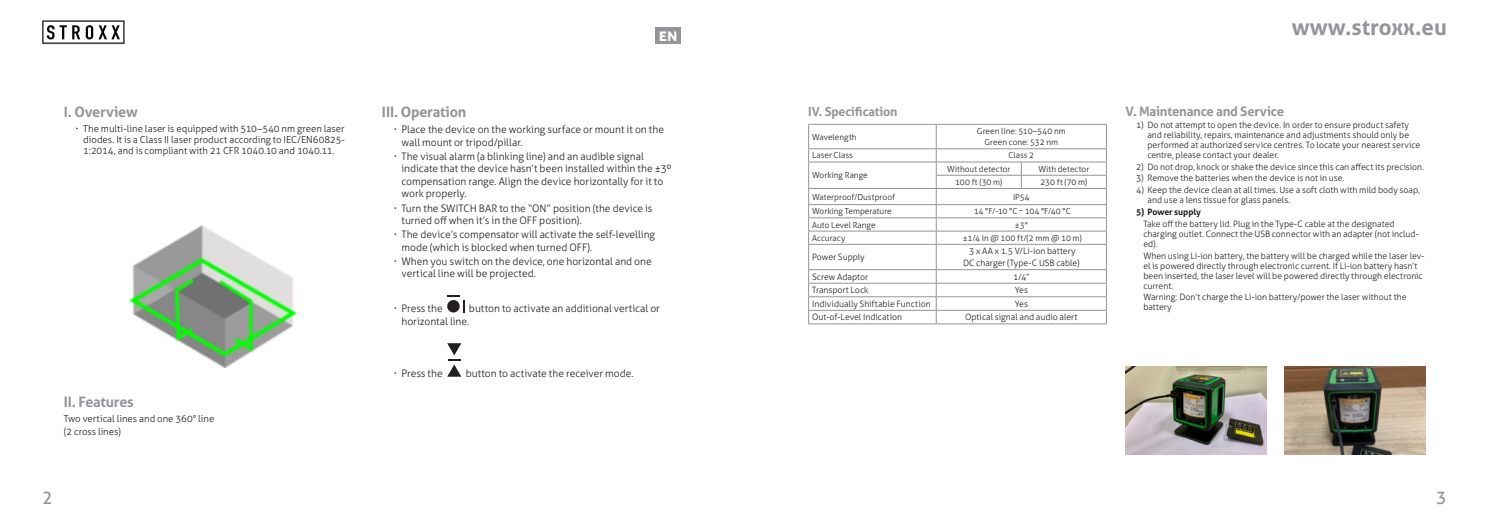
<style>
.page{position:relative;width:1489px;height:525px;background:#fff}
.page>*{position:absolute;margin:0;border:0;box-sizing:border-box;transform-origin:0 0}
.t1{font:700 22.25px "Aller";color:#939598}
.t2{font:17.38px "Aller";color:#939598}
.t3{font:700 17.12px "Aller";color:#fff}
.Rubrik_1{font:700 14.5px "Aller";letter-spacing:-.015em;color:#939598}
.Brødtekst{font:700 13.12px "Aller";letter-spacing:-.02em;color:#939598}
.Rubrik_1-2{font:700 12.5px "Aller";letter-spacing:-.015em;color:#939598}
.t4{font:300 10.25px/12.4px "Aller";letter-spacing:-.005em;color:#231f20}
.Brødtekst-2{font:300 9.62px/11px "Aller";letter-spacing:-.005em;color:#231f20;text-align:justify}
.Brødtekst-3{font:300 8.75px/10px "Aller";letter-spacing:-.005em;color:#231f20}
.Brødtekst-4{font:700 8.75px "Aller";letter-spacing:-.005em;color:#231f20}
.Brødtekst-5{font:300 8.38px "Aller";color:#231f20}
</style>
<div class="page">
<svg style="left:42px;top:20px;width:82px;height:24px"></svg>
<svg style="left:447px;top:295px;width:17px;height:17px"></svg>
<svg style="left:447px;top:343px;width:14px;height:33px"></svg>
<div style="left:655px;top:27px;width:25px;height:17px;background:#939598"></div>
<hr style="left:808px;top:124px;width:128px;height:1px;background:#939598">
<hr style="left:936px;top:124px;width:85px;height:1px;background:#939598">
<hr style="left:1021px;top:124px;width:85px;height:1px;background:#939598">
<hr style="left:808px;top:148px;width:128px;height:1px;background:#939598">
<hr style="left:936px;top:148px;width:85px;height:1px;background:#939598">
<hr style="left:1021px;top:148px;width:85px;height:1px;background:#939598">
<hr style="left:808px;top:162px;width:128px;height:1px;background:#939598">
<hr style="left:936px;top:162px;width:85px;height:1px;background:#939598">
<hr style="left:1021px;top:162px;width:85px;height:1px;background:#939598">
<hr style="left:935px;top:175px;width:86px;height:1px;background:#939598">
<hr style="left:1021px;top:175px;width:85px;height:1px;background:#939598">
<svg style="left:1020px;top:162px;width:1px;height:26px"></svg>
<hr style="left:808px;top:188px;width:128px;height:1px;background:#939598">
<hr style="left:936px;top:188px;width:85px;height:1px;background:#939598">
<hr style="left:1021px;top:188px;width:85px;height:1px;background:#939598">
<hr style="left:808px;top:204px;width:128px;height:1px;background:#939598">
<hr style="left:936px;top:204px;width:85px;height:1px;background:#939598">
<hr style="left:1021px;top:204px;width:85px;height:1px;background:#939598">
<hr style="left:808px;top:217px;width:128px;height:1px;background:#939598">
<hr style="left:936px;top:217px;width:85px;height:1px;background:#939598">
<hr style="left:1021px;top:217px;width:85px;height:1px;background:#939598">
<hr style="left:808px;top:231px;width:128px;height:1px;background:#939598">
<hr style="left:936px;top:231px;width:85px;height:1px;background:#939598">
<hr style="left:1021px;top:231px;width:85px;height:1px;background:#939598">
<hr style="left:808px;top:244px;width:128px;height:1px;background:#939598">
<hr style="left:936px;top:244px;width:85px;height:1px;background:#939598">
<hr style="left:1021px;top:244px;width:85px;height:1px;background:#939598">
<hr style="left:808px;top:269px;width:128px;height:1px;background:#939598">
<hr style="left:936px;top:269px;width:85px;height:1px;background:#939598">
<hr style="left:1021px;top:269px;width:85px;height:1px;background:#939598">
<hr style="left:808px;top:283px;width:128px;height:1px;background:#939598">
<hr style="left:936px;top:283px;width:85px;height:1px;background:#939598">
<hr style="left:1021px;top:283px;width:85px;height:1px;background:#939598">
<hr style="left:808px;top:296px;width:128px;height:1px;background:#939598">
<hr style="left:936px;top:296px;width:85px;height:1px;background:#939598">
<hr style="left:1021px;top:296px;width:85px;height:1px;background:#939598">
<hr style="left:808px;top:310px;width:128px;height:1px;background:#939598">
<svg style="left:808px;top:124px;width:1px;height:199px"></svg>
<hr style="left:936px;top:310px;width:85px;height:1px;background:#939598">
<svg style="left:935px;top:124px;width:1px;height:199px"></svg>
<hr style="left:1021px;top:310px;width:85px;height:1px;background:#939598">
<svg style="left:1106px;top:124px;width:1px;height:199px"></svg>
<hr style="left:808px;top:323px;width:128px;height:1px;background:#939598">
<hr style="left:936px;top:323px;width:85px;height:1px;background:#939598">
<hr style="left:1021px;top:323px;width:85px;height:1px;background:#939598">
<img style="left:129px;top:226px;width:167px;height:141px">
<img style="left:1125px;top:366px;width:141px;height:88px">
<img style="left:1284px;top:366px;width:140px;height:88px">
<p class="Rubrik_1" style="left:64px;top:103px;width:75px">I. Overview</p>
<p class="Brødtekst-2" style="left:83px;top:123px;width:263px">The multi-line laser is equipped with 510–540 nm green laser diodes. It is a Class II laser product according to IEC/EN60825- 1:2014, and is compliant with 21 CFR 1040.10 and 1040.11.</p>
<p class="Rubrik_1" style="left:64px;top:392px;width:72px">II. Features</p>
<p class="Brødtekst-2" style="left:64px;top:413px;width:152px">Two vertical lines and one 360° line</p>
<p class="Brødtekst-2" style="left:64px;top:426px;width:59px">(2 cross lines)</p>
<p class="t3" style="left:658px;top:24px;width:20px">en</p>
<p class="Rubrik_1" style="left:382px;top:103px;width:86px">III. Operation</p>
<p class="t4" style="left:401px;top:123px;width:264px">Place the device on the working surface or mount it on the wall mount or tripod/pillar.</p>
<p class="t4" style="left:401px;top:150px;width:272px">The visual alarm (a blinking line) and an audible signal indicate that the device hasn’t been installed within the ±3º compensation range. Align the device horizontally for it to work properly.</p>
<p class="t4" style="left:401px;top:202px;width:252px">Turn the SWITCH BAR to the “ON” position (the device is turned off when it’s in the OFF position).</p>
<p class="t4" style="left:401px;top:228px;width:255px">The device’s compensator will activate the self-levelling mode (which is blocked when turned OFF).</p>
<p class="t4" style="left:401px;top:255px;width:252px">When you switch on the device, one horizontal and one vertical line will be projected.</p>
<p class="t4" style="left:401px;top:302px;width:43px">Press the</p>
<p class="t4" style="left:401px;top:302px;width:260px;text-indent:67px">button to activate an additional vertical or horizontal line.</p>
<p class="t4" style="left:401px;top:366px;width:43px">Press the</p>
<p class="t4" style="left:465px;top:366px;width:169px">button to activate the receiver mode.</p>
<p class="Rubrik_1-2" style="left:808px;top:103px;width:91px">IV. Specification</p>
<p class="Brødtekst-5" style="left:812px;top:131px;width:46px">Wavelength</p>
<p class="Brødtekst-5" style="left:976px;top:126px;width:90px">Green line: 510–540 nm</p>
<p class="Brødtekst-5" style="left:984px;top:137px;width:75px">Green cone: 532 nm</p>
<p class="Brødtekst-5" style="left:812px;top:150px;width:42px">Laser Class</p>
<p class="Brødtekst-5" style="left:1008px;top:150px;width:27px">Class 2</p>
<p class="Brødtekst-5" style="left:812px;top:170px;width:57px">Working Range</p>
<p class="Brødtekst-5" style="left:947px;top:163px;width:65px">Without detector</p>
<p class="Brødtekst-5" style="left:1038px;top:163px;width:52px">With detector</p>
<p class="Brødtekst-5" style="left:955px;top:177px;width:49px">100 ft (30 m)</p>
<p class="Brødtekst-5" style="left:1040px;top:177px;width:48px">230 ft (70 m)</p>
<p class="Brødtekst-5" style="left:812px;top:191px;width:84px">Waterproof/Dustproof</p>
<p class="Brødtekst-5" style="left:1012px;top:191px;width:18px">IP54</p>
<p class="Brødtekst-5" style="left:812px;top:206px;width:81px">Working Temperature</p>
<p class="Brødtekst-5" style="left:973px;top:206px;width:99px">14 °F/-10 °C ~ 104 °F/40 °C</p>
<p class="Brødtekst-5" style="left:812px;top:219px;width:65px">Auto Level Range</p>
<p class="Brødtekst-5" style="left:1014px;top:219px;width:14px">±3°</p>
<p class="Brødtekst-5" style="left:812px;top:233px;width:35px">Accuracy</p>
<p class="Brødtekst-5" style="left:962px;top:233px;width:120px">±1/4 in @ 100 ft/(2 mm @ 10 m)</p>
<p class="Brødtekst-3" style="left:812px;top:252px;width:54px">Power Supply</p>
<p class="Brødtekst-3" style="left:969px;top:246px;width:108px">3 x AA x 1.5 V/Li-ion battery</p>
<p class="Brødtekst-3" style="left:962px;top:258px;width:118px">DC charger (Type-C USB cable)</p>
<p class="Brødtekst-3" style="left:812px;top:271px;width:57px">Screw Adaptor</p>
<p class="Brødtekst-3" style="left:1013px;top:271px;width:18px">1/4”</p>
<p class="Brødtekst-3" style="left:812px;top:285px;width:58px">Transport Lock</p>
<p class="Brødtekst-3" style="left:1014px;top:285px;width:15px">Yes</p>
<p class="Brødtekst-3" style="left:812px;top:298px;width:120px">Individually Shiftable Function</p>
<p class="Brødtekst-3" style="left:1014px;top:298px;width:15px">Yes</p>
<p class="Brødtekst-3" style="left:812px;top:312px;width:91px">Out-of-Level Indication</p>
<p class="Brødtekst-3" style="left:965px;top:312px;width:114px">Optical signal and audio alert</p>
<h1 class="t1" style="left:1291px;top:13px;width:156px">www.stroxx.eu</h1>
<p class="Brødtekst" style="left:1125px;top:103px;width:160px">V. Maintenance and Service</p>
<p class="Brødtekst-3" style="left:1147px;top:120px;width:274px;text-indent:-11px">1) Do not attempt to open the device. In order to ensure product safety and reliability, repairs, maintenance and adjustments should only be performed at authorized service centres. To locate your nearest service centre, please contact your dealer.</p>
<p class="Brødtekst-3" style="left:1136px;top:161px;width:289px">2) Do not drop, knock or shake the device since this can affect its precision.</p>
<p class="Brødtekst-3" style="left:1136px;top:173px;width:209px">3) Remove the batteries when the device is not in use.</p>
<p class="Brødtekst-3" style="left:1147px;top:185px;width:274px;text-indent:-11px">4) Keep the device clean at all times. Use a soft cloth with mild body soap, and use a lens tissue for glass panels.</p>
<p class="Brødtekst-4" style="left:1136px;top:206px;width:66px">5) Power supply</p>
<p class="Brødtekst-3" style="left:1143px;top:218px;width:277px">Take off the battery lid. Plug in the Type-C cable at the designated charging outlet. Connect the USB connector with an adapter (not includ&shy;ed).</p>
<p class="Brødtekst-3" style="left:1143px;top:250px;width:283px">When using Li-ion battery, the battery will be charged while the laser lev&shy;el is powered directly through electronic current. If Li-ion battery hasn’t been inserted, the laser level will be powered directly through electronic current.</p>
<p class="Brødtekst-3" style="left:1143px;top:292px;width:265px">Warning: Don’t charge the Li-ion battery/power the laser without the battery</p>
<h2 class="t2" style="left:42px;top:487px;width:12px">2</h2>
<h2 class="t2" style="left:1436px;top:487px;width:12px">3</h2>
</div>
